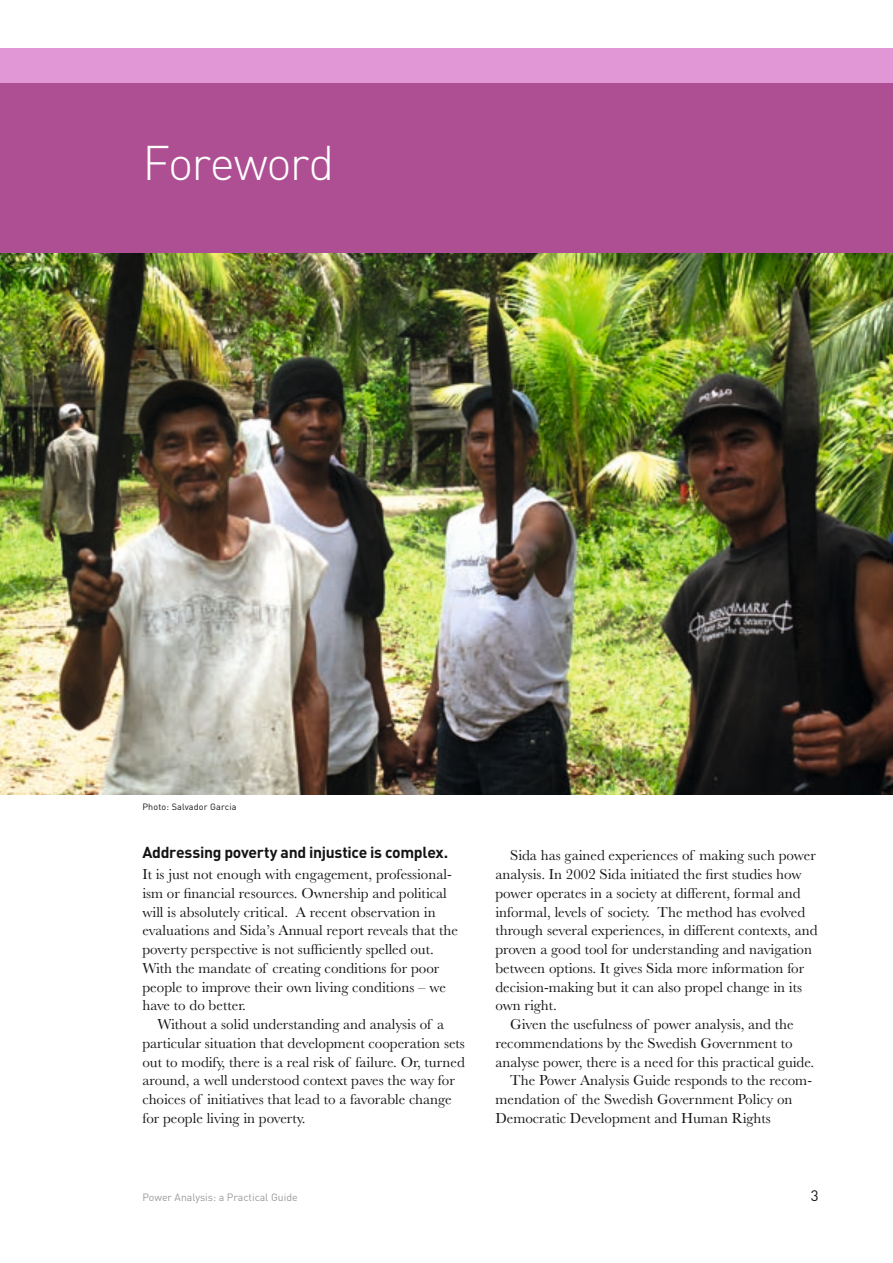
<style>
.page{position:relative;width:893px;height:1263px;background:#fff}
.page>*{position:absolute;margin:0;border:0;box-sizing:border-box;transform-origin:0 0}
.t1{font:300 48px "DIN Pro";letter-spacing:-.03em;color:#fff}
.t2{font:700 15.75px "DIN Pro";letter-spacing:-.02em;color:#131413}
.t3{font:15px/18.8px "Baskerville MT Std";color:#131413}
.t4{font:15px "DIN Pro";color:#131413}
.t5{font:10.5px "DIN Pro";color:#999}
.t6{font:9px "DIN Pro";letter-spacing:.02em;color:#131413}
</style>
<div class="page">
<div style="left:0;top:83px;width:893px;height:170px;background:#af4f93"></div>
<div style="left:0;top:49px;width:893px;height:34px;background:#e197d5"></div>
<img style="left:0;top:253px;width:893px;height:542px">
<h1 class="t1" style="left:142px;top:130px;width:193px">Foreword</h1>
<p class="t6" style="left:142px;top:801px;width:96px">Photo: Salvador Garcia</p>
<p class="t2" style="left:142px;top:842px;width:307px">Addressing poverty and injustice is complex.</p>
<p class="t3" style="left:142px;top:865px;width:317px">It is just not enough with engagement, professional&shy;ism or financial resources. Ownership and political will is absolutely critical. A recent observation in evaluations and Sida’s Annual report reveals that the poverty perspective is not sufficiently spelled out.<br>With the mandate of creating conditions for poor people to improve their own living conditions – we have to do better.</p>
<p class="t3" style="left:142px;top:1015px;width:324px;text-indent:15px">Without a solid understanding and analysis of a particular situation that development cooperation sets out to modify, there is a real risk of failure. Or, turned around, a well understood context paves the way for choices of initiatives that lead to a favorable change for people living in poverty.</p>
<p class="t3" style="left:510px;top:846px;width:307px">Sida has gained experiences of making such power</p>
<p class="t3" style="left:495px;top:865px;width:308px">analysis. In 2002 Sida initiated the first studies how</p>
<p class="t3" style="left:495px;top:884px;width:307px">power operates in a society at different, formal and</p>
<p class="t3" style="left:495px;top:902px;width:311px">informal, levels of society. The method has evolved</p>
<p class="t3" style="left:495px;top:921px;width:324px">through several experiences, in different contexts, and</p>
<p class="t3" style="left:495px;top:940px;width:318px">proven a good tool for understanding and navigation</p>
<p class="t3" style="left:495px;top:959px;width:310px">between options. It gives Sida more information for</p>
<p class="t3" style="left:495px;top:977px;width:308px">decision-making but it can also propel change in its</p>
<p class="t3" style="left:495px;top:996px;width:63px">own right.</p>
<p class="t3" style="left:510px;top:1015px;width:285px">Given the usefulness of power analysis, and the</p>
<p class="t3" style="left:495px;top:1034px;width:299px">recommendations by the Swedish Government to</p>
<p class="t3" style="left:495px;top:1052px;width:320px">analyse power, there is a need for this practical guide.</p>
<p class="t3" style="left:510px;top:1071px;width:303px">The Power Analysis Guide responds to the recom-</p>
<p class="t3" style="left:495px;top:1090px;width:299px">mendation of the Swedish Government Policy on</p>
<p class="t3" style="left:495px;top:1109px;width:277px">Democratic Development and Human Rights</p>
<p class="t5" style="left:142px;top:1190px;width:157px">Power Analysis: a Practical Guide</p>
<p class="t4" style="left:811px;top:1186px;width:9px">3</p>
</div>
